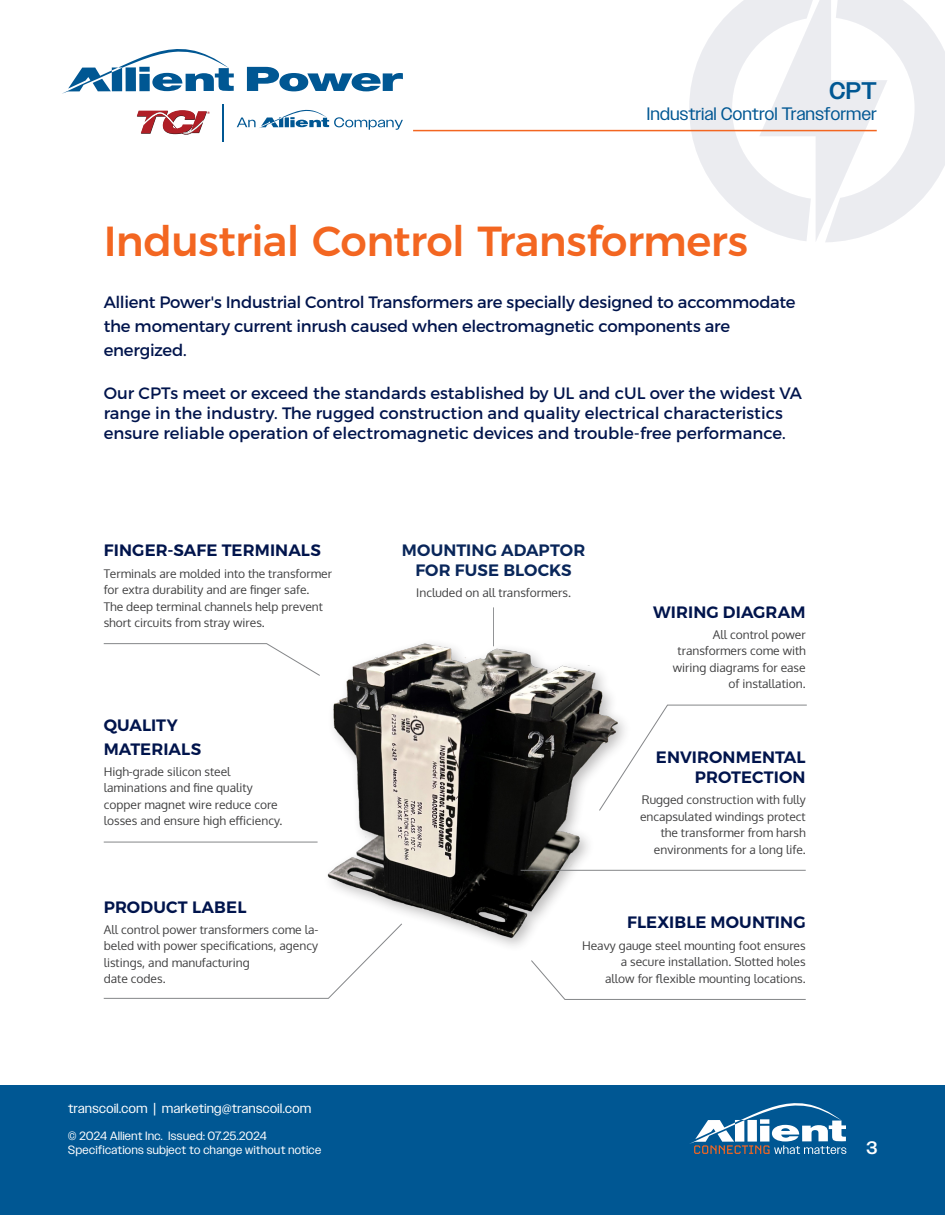
<style>
.page{position:relative;width:945px;height:1215px;background:#fff}
.page>*{position:absolute;margin:0;border:0;box-sizing:border-box;transform-origin:0 0}
.t1{font:500 42px "Montserrat";letter-spacing:-.015em;color:#f36621}
.t2{font:500 24px "Owners";color:#005793}
.t3{font:18px "Owners";letter-spacing:.03em;color:#005793}
.t4{font:500 18px "Owners";color:#fff}
.t5{font:16.5px/24px "Montserrat";color:#00144c}
.t6{font:600 16.5px/24px "Montserrat";letter-spacing:.005em;color:#00144c}
.t7{font:600 16.5px/19.8px "Montserrat";letter-spacing:.005em;color:#09265a;text-align:center}
.t8{font:13.5px "Owners";letter-spacing:.04em;color:#fff}
.t9{font:12px/16.5px "Oxygen";color:#3e3e3f}
.t10{font:12px/14.4px "Owners";letter-spacing:.04em;color:#fff}
</style>
<div class="page">
<svg style="left:689px;top:0;width:256px;height:242px"></svg>
<hr style="left:413px;top:130px;width:464px;height:1px;background:#f36621">
<div style="left:0;top:1085px;width:945px;height:129px;background:#005793"></div>
<svg style="left:690px;top:1103px;width:156px;height:51px"></svg>
<svg style="left:137px;top:110px;width:73px;height:25px"></svg>
<svg style="left:237px;top:109px;width:166px;height:21px"></svg>
<hr style="left:222px;top:104px;width:2px;height:37px;background:#005793">
<svg style="left:247px;top:67px;width:156px;height:24px"></svg>
<svg style="left:62px;top:49px;width:172px;height:45px"></svg>
<svg style="left:103px;top:643px;width:204px;height:26px"></svg>
<svg style="left:103px;top:952px;width:272px;height:47px"></svg>
<hr style="left:104px;top:842px;width:214px;height:1px;background:#76787b">
<svg style="left:531px;top:960px;width:275px;height:40px"></svg>
<svg style="left:633px;top:705px;width:174px;height:54px"></svg>
<hr style="left:493px;top:607px;width:1px;height:39px;background:#76787b">
<img style="left:307px;top:631px;width:315px;height:311px">
<hr style="left:521px;top:870px;width:285px;height:1px;background:#76787b">
<h2 class="t2" style="left:830px;top:77px;width:49px">CPT</h2>
<h3 class="t3" style="left:647px;top:104px;width:231px">Industrial Control Transformer</h3>
<p class="t1" style="left:104px;top:207px;width:646px">Industrial Control Transformers</p>
<p class="t5" style="left:104px;top:290px;width:693px">Allient Power's Industrial Control Transformers are specially designed to accommodate the momentary current inrush caused when electromagnetic components are energized.</p>
<p class="t5" style="left:104px;top:384px;width:700px;line-height:19.8px">Our CPTs meet or exceed the standards established by UL and cUL over the widest VA range in the industry. The rugged construction and quality electrical characteristics ensure reliable operation of electromagnetic devices and trouble-free performance.</p>
<p class="t6" style="left:104px;top:539px;width:219px">FINGER-SAFE TERMINALS</p>
<p class="t9" style="left:104px;top:565px;width:230px">Terminals are molded into the transformer for extra durability and are finger safe.<br>The deep terminal channels help prevent short circuits from stray wires.</p>
<p class="t6" style="left:104px;top:713px;width:99px">QUALITY<br>MATERIALS</p>
<p class="t9" style="left:104px;top:763px;width:180px">High-grade silicon steel laminations and fine quality copper magnet wire reduce core losses and ensure high efficiency.</p>
<p class="t6" style="left:104px;top:895px;width:144px">PRODUCT LABEL</p>
<p class="t9" style="left:104px;top:921px;width:216px">All control power transformers come la&shy;beled with power specifications, agency listings, and manufacturing<br>date codes.</p>
<p class="t7" style="left:402px;top:541px;width:185px">MOUNTING ADAPTOR<br>FOR FUSE BLOCKS</p>
<p class="t9" style="left:416px;top:585px;width:156px">Included on all transformers.</p>
<p class="t6" style="left:653px;top:600px;width:154px">WIRING DIAGRAM</p>
<p class="t9" style="left:673px;top:626px;width:135px;text-align:right">All control power transformers come with wiring diagrams for ease of installation.</p>
<p class="t6" style="left:656px;top:748px;width:151px;line-height:19.8px;text-align:right">ENVIRONMENTAL<br>PROTECTION</p>
<p class="t9" style="left:640px;top:792px;width:167px;text-align:right">Rugged construction with fully encapsulated windings protect the transformer from harsh environments for a long life.</p>
<p class="t6" style="left:627px;top:911px;width:180px">FLEXIBLE MOUNTING</p>
<p class="t9" style="left:582px;top:937px;width:225px;text-align:right">Heavy gauge steel mounting foot ensures a secure installation. Slotted holes<br>allow for flexible mounting locations.</p>
<p class="t8" style="left:68px;top:1100px;width:244px">transcoil.com | marketing@transcoil.com</p>
<p class="t10" style="left:68px;top:1128px;width:255px">© 2024 Allient Inc. Issued: 07.25.2024<br>Specifications subject to change without notice</p>
<h3 class="t4" style="left:867px;top:1137px;width:12px">3</h3>
</div>
